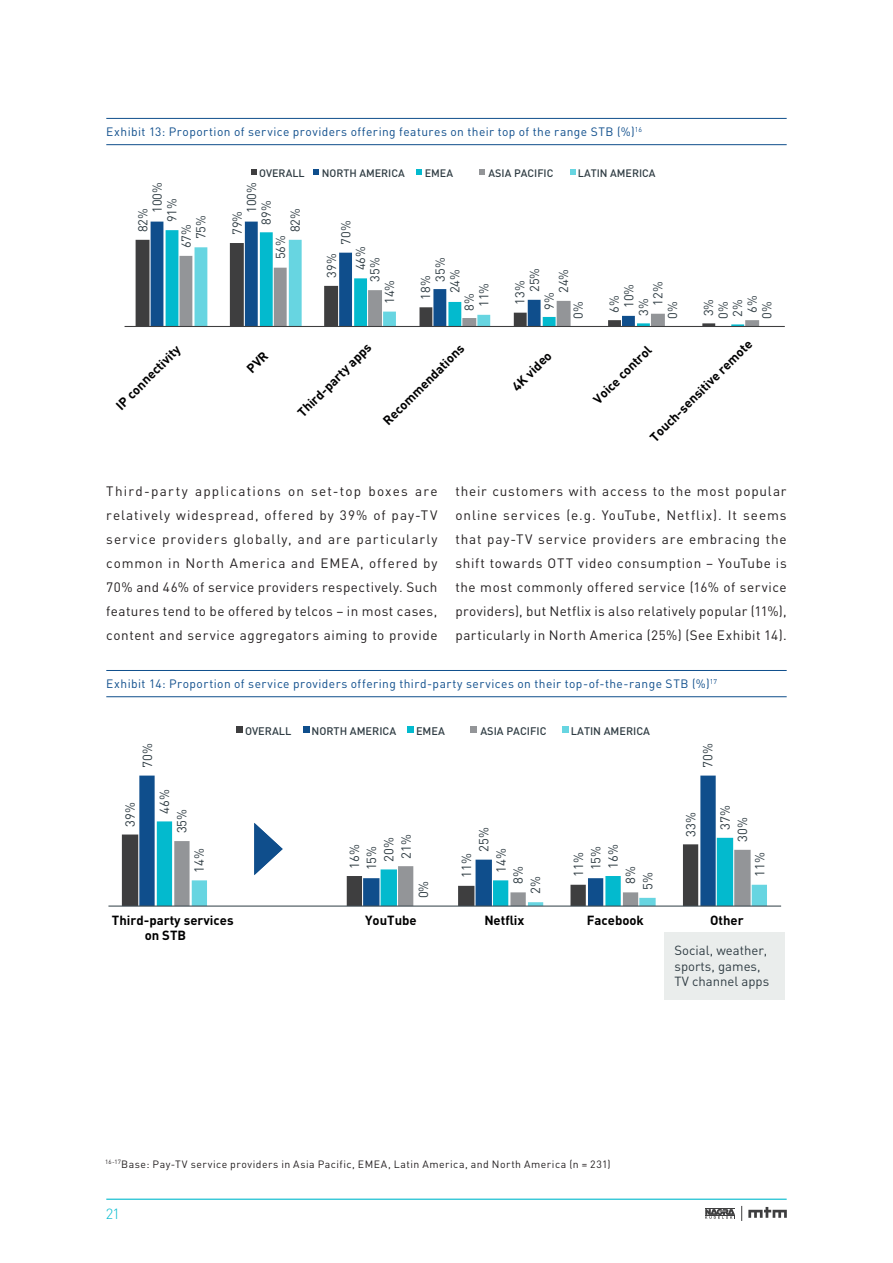
<style>
.page{position:relative;width:893px;height:1263px;background:#fff}
.page>*{position:absolute;margin:0;border:0;box-sizing:border-box;transform-origin:0 0}
.t1{font:300 14.55px "DIN Pro";color:#03bace}
.t2{font:13.5px/24px "DIN Pro";letter-spacing:.04em;color:#231f20;text-align:justify}
.t3{font:13.05px/15.3px "DIN Pro";color:#2f3c43}
.t4{font:700 13.05px/14.2px "DIN Pro";color:#000001}
.t5{font:12.9px "DIN Pro";color:#2f3c43}
.t6{font:700 12.9px "DIN Pro";color:#000001}
.t7{font:12px "DIN Pro";letter-spacing:.035em;color:#0f4e8c}
.t8{font:500 10.95px "DIN Pro";color:#2f3c43}
.t9{font:500 10.65px "DIN Pro";color:#2f3c43}
.t10{font:10.5px "DIN Pro";letter-spacing:.045em;color:#231f20}
</style>
<div class="page">
<hr style="left:106px;top:1198px;width:681px;height:2px;background:#03bace">
<svg style="left:705px;top:1209px;width:30px;height:10px"></svg>
<hr style="left:705px;top:1208px;width:30px;height:1px;background:#3e3e3f">
<hr style="left:705px;top:1215px;width:30px;height:1px;background:#3e3e3f">
<svg style="left:748px;top:1207px;width:39px;height:11px"></svg>
<svg style="left:741px;top:1206px;width:1px;height:15px"></svg>
<hr style="left:106px;top:118px;width:681px;height:1px;background:#0f4e8c">
<hr style="left:106px;top:144px;width:681px;height:1px;background:#0f4e8c">
<hr style="left:106px;top:670px;width:681px;height:1px;background:#0f4e8c">
<hr style="left:106px;top:696px;width:681px;height:1px;background:#0f4e8c">
<svg style="left:136px;top:240px;width:15px;height:86px"></svg>
<svg style="left:151px;top:222px;width:107px;height:104px;fill:#0f4e8c"></svg>
<svg style="left:166px;top:230px;width:136px;height:96px"></svg>
<svg style="left:180px;top:240px;width:579px;height:86px"></svg>
<hr style="left:125px;top:326px;width:660px;height:1px;background:#3e3e3f">
<svg style="left:251px;top:169px;width:6px;height:6px"></svg>
<svg style="left:313px;top:169px;width:6px;height:6px"></svg>
<svg style="left:416px;top:169px;width:6px;height:6px"></svg>
<svg style="left:479px;top:169px;width:6px;height:6px"></svg>
<svg style="left:570px;top:169px;width:5px;height:6px"></svg>
<svg style="left:139px;top:775px;width:577px;height:48px"></svg>
<svg style="left:157px;top:821px;width:559px;height:2px"></svg>
<svg style="left:122px;top:823px;width:645px;height:82px"></svg>
<hr style="left:108px;top:905px;width:673px;height:2px;background:#404d54">
<svg style="left:237px;top:727px;width:6px;height:6px"></svg>
<svg style="left:303px;top:727px;width:6px;height:6px"></svg>
<div style="left:407px;top:727px;width:7px;height:6px;background:#03bace"></div>
<svg style="left:471px;top:727px;width:6px;height:6px"></svg>
<svg style="left:562px;top:727px;width:6px;height:6px"></svg>
<div style="left:664px;top:932px;width:120px;height:68px;background:#eaedec"></div>
<p class="t7" style="left:106px;top:123px;width:537px">Exhibit 13: Proportion of service providers offering features on their top of the range STB (%)<sup>16</sup></p>
<p class="t9" style="left:259px;top:166px;width:47px">OVERALL</p>
<p class="t9" style="left:322px;top:166px;width:85px">NORTH AMERICA</p>
<p class="t9" style="left:425px;top:166px;width:30px">EMEA</p>
<p class="t9" style="left:489px;top:166px;width:66px">ASIA PACIFIC</p>
<p class="t9" style="left:578px;top:166px;width:79px">LATIN AMERICA</p>
<p class="t5" style="left:148px;top:213px;width:32px;rotate:-90deg">100%</p>
<p class="t5" style="left:243px;top:213px;width:32px;rotate:-90deg">100%</p>
<p class="t5" style="left:163px;top:222px;width:26px;rotate:-90deg">91%</p>
<p class="t5" style="left:257px;top:225px;width:26px;rotate:-90deg">89%</p>
<p class="t5" style="left:192px;top:239px;width:26px;rotate:-90deg">75%</p>
<p class="t5" style="left:286px;top:232px;width:26px;rotate:-90deg">82%</p>
<p class="t5" style="left:134px;top:232px;width:26px;rotate:-90deg">82%</p>
<p class="t5" style="left:228px;top:235px;width:26px;rotate:-90deg">79%</p>
<p class="t5" style="left:177px;top:248px;width:26px;rotate:-90deg">67%</p>
<p class="t5" style="left:272px;top:259px;width:26px;rotate:-90deg">56%</p>
<p class="t5" style="left:337px;top:245px;width:26px;rotate:-90deg">70%</p>
<p class="t5" style="left:323px;top:278px;width:26px;rotate:-90deg">39%</p>
<p class="t5" style="left:352px;top:270px;width:26px;rotate:-90deg">46%</p>
<p class="t5" style="left:431px;top:282px;width:26px;rotate:-90deg">35%</p>
<p class="t5" style="left:526px;top:292px;width:26px;rotate:-90deg">25%</p>
<p class="t5" style="left:366px;top:282px;width:26px;rotate:-90deg">35%</p>
<p class="t5" style="left:555px;top:293px;width:26px;rotate:-90deg">24%</p>
<p class="t5" style="left:446px;top:293px;width:26px;rotate:-90deg">24%</p>
<p class="t5" style="left:417px;top:300px;width:26px;rotate:-90deg">18%</p>
<p class="t5" style="left:511px;top:305px;width:26px;rotate:-90deg">13%</p>
<p class="t5" style="left:381px;top:304px;width:26px;rotate:-90deg">14%</p>
<p class="t5" style="left:475px;top:307px;width:26px;rotate:-90deg">11%</p>
<p class="t5" style="left:649px;top:306px;width:26px;rotate:-90deg">12%</p>
<p class="t5" style="left:620px;top:308px;width:26px;rotate:-90deg">10%</p>
<p class="t5" style="left:540px;top:310px;width:19px;rotate:-90deg">9%</p>
<p class="t5" style="left:635px;top:316px;width:19px;rotate:-90deg">3%</p>
<p class="t5" style="left:729px;top:317px;width:19px;rotate:-90deg">2%</p>
<p class="t5" style="left:460px;top:311px;width:19px;rotate:-90deg">8%</p>
<p class="t5" style="left:743px;top:313px;width:19px;rotate:-90deg">6%</p>
<p class="t5" style="left:605px;top:313px;width:19px;rotate:-90deg">6%</p>
<p class="t5" style="left:700px;top:316px;width:19px;rotate:-90deg">3%</p>
<p class="t5" style="left:569px;top:319px;width:19px;rotate:-90deg">0%</p>
<p class="t5" style="left:664px;top:319px;width:19px;rotate:-90deg">0%</p>
<p class="t5" style="left:758px;top:319px;width:19px;rotate:-90deg">0%</p>
<p class="t5" style="left:714px;top:319px;width:19px;rotate:-90deg">0%</p>
<p class="t6" style="left:646px;top:433px;width:140px;rotate:-45deg">Touch-sensitive remote</p>
<p class="t6" style="left:112px;top:401px;width:86px;rotate:-45deg">IP connectivity</p>
<p class="t6" style="left:294px;top:408px;width:100px;rotate:-45deg">Third-party apps</p>
<p class="t6" style="left:379px;top:417px;width:110px;rotate:-45deg">Recommendations</p>
<p class="t6" style="left:508px;top:382px;width:51px;rotate:-45deg">4K video</p>
<p class="t6" style="left:589px;top:395px;width:78px;rotate:-45deg">Voice control</p>
<p class="t2" style="left:106px;top:478px;width:333px">Third-party applications on set-top boxes are relatively widespread, offered by 39% of pay-TV service providers globally, and are particularly common in North America and EMEA, offered by 70% and 46% of service providers respectively. Such features tend to be offered by telcos – in most cases, content and service aggregators aiming to provide</p>
<p class="t2" style="left:455px;top:478px;width:333px">their customers with access to the most popular online services (e.g. YouTube, Netflix). It seems that pay-TV service providers are embracing the shift towards OTT video consumption – YouTube is the most commonly offered service (16% of service providers), but Netflix is also relatively popular (11%), particularly in North America (25%) (See Exhibit 14).</p>
<p class="t7" style="left:106px;top:675px;width:612px">Exhibit 14: Proportion of service providers offering third-party services on their top-of-the-range STB (%)<sup>17</sup></p>
<p class="t3" style="left:139px;top:768px;width:26px;rotate:-90deg">70%</p>
<p class="t8" style="left:245px;top:724px;width:48px">OVERALL</p>
<p class="t8" style="left:312px;top:724px;width:86px">NORTH AMERICA</p>
<p class="t8" style="left:416px;top:724px;width:30px">EMEA</p>
<p class="t8" style="left:480px;top:724px;width:68px">ASIA PACIFIC</p>
<p class="t8" style="left:571px;top:724px;width:81px">LATIN AMERICA</p>
<p class="t3" style="left:700px;top:768px;width:26px;rotate:-90deg">70%</p>
<p class="t3" style="left:122px;top:827px;width:26px;rotate:-90deg">39%</p>
<p class="t3" style="left:156px;top:813px;width:26px;rotate:-90deg">46%</p>
<p class="t3" style="left:174px;top:833px;width:26px;rotate:-90deg">35%</p>
<p class="t3" style="left:717px;top:830px;width:26px;rotate:-90deg">37%</p>
<p class="t3" style="left:398px;top:859px;width:26px;rotate:-90deg">21%</p>
<p class="t3" style="left:510px;top:884px;width:19px;rotate:-90deg">8%</p>
<p class="t3" style="left:622px;top:884px;width:19px;rotate:-90deg">8%</p>
<p class="t3" style="left:682px;top:837px;width:26px;rotate:-90deg">33%</p>
<p class="t3" style="left:734px;top:842px;width:26px;rotate:-90deg">30%</p>
<p class="t3" style="left:475px;top:852px;width:26px;rotate:-90deg">25%</p>
<p class="t3" style="left:381px;top:861px;width:26px;rotate:-90deg">20%</p>
<p class="t3" style="left:493px;top:872px;width:26px;rotate:-90deg">14%</p>
<p class="t3" style="left:605px;top:869px;width:26px;rotate:-90deg">16%</p>
<p class="t3" style="left:346px;top:868px;width:26px;rotate:-90deg">16%</p>
<p class="t3" style="left:458px;top:878px;width:26px;rotate:-90deg">11%</p>
<p class="t3" style="left:570px;top:877px;width:26px;rotate:-90deg">11%</p>
<p class="t3" style="left:363px;top:870px;width:26px;rotate:-90deg">15%</p>
<p class="t3" style="left:588px;top:870px;width:26px;rotate:-90deg">15%</p>
<p class="t3" style="left:191px;top:873px;width:26px;rotate:-90deg">14%</p>
<p class="t3" style="left:751px;top:877px;width:26px;rotate:-90deg">11%</p>
<p class="t3" style="left:415px;top:898px;width:19px;rotate:-90deg">0%</p>
<p class="t3" style="left:527px;top:894px;width:19px;rotate:-90deg">2%</p>
<p class="t3" style="left:639px;top:890px;width:19px;rotate:-90deg">5%</p>
<p class="t4" style="left:145px;top:913px;width:90px;text-indent:-33px">Third-party services on STB</p>
<p class="t4" style="left:365px;top:913px;width:53px">YouTube</p>
<p class="t4" style="left:484px;top:913px;width:42px">Netflix</p>
<p class="t4" style="left:587px;top:913px;width:59px">Facebook</p>
<p class="t4" style="left:710px;top:913px;width:35px">Other</p>
<p class="t3" style="left:674px;top:942px;width:96px">Social, weather, sports, games,<br>TV channel apps</p>
<p class="t10" style="left:105px;top:1157px;width:507px"><sup>16-17</sup>Base: Pay-TV service providers in Asia Pacific, EMEA, Latin America, and North America (n = 231)</p>
<p class="t1" style="left:106px;top:1204px;width:15px">21</p>
</div>
